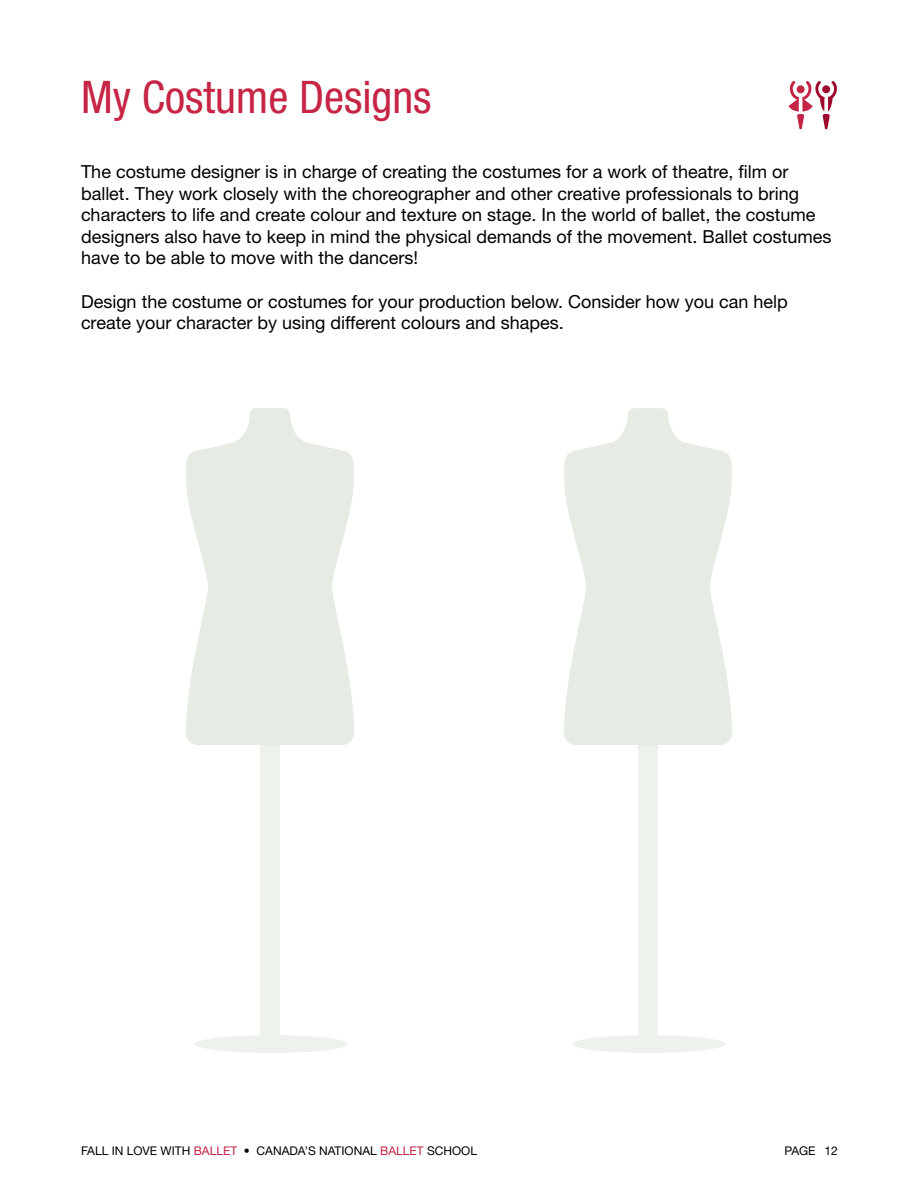
<style>
.page{position:relative;width:918px;height:1188px;background:#fff}
.page>*{position:absolute;margin:0;border:0;box-sizing:border-box;transform-origin:0 0}
.t1{font:condensed 45px "Helvetica Neue LT Std";color:#c62545}
.t2{font:18px/21.6px "Helvetica Neue LT Std";color:#000}
.t3{font:12px "Helvetica Neue LT Std";color:#000}
.s1{color:#c42445}
</style>
<div class="page">
<svg style="left:789px;top:81px;width:48px;height:49px"></svg>
<div style="left:195px;top:1035px;width:153px;height:18px;background:#edf2ed;border-radius:50%"></div>
<div style="left:260px;top:737px;width:19px;height:304px;background:#edf2ed"></div>
<svg style="left:186px;top:408px;width:168px;height:337px"></svg>
<div style="left:573px;top:1035px;width:153px;height:18px;background:#edf2ed;border-radius:50%"></div>
<div style="left:638px;top:737px;width:19px;height:304px;background:#edf2ed"></div>
<svg style="left:564px;top:408px;width:168px;height:337px"></svg>
<h1 class="t1" style="left:81px;top:71px;width:352px">My Costume Designs</h1>
<p class="t2" style="left:81px;top:160px;width:752px">The costume designer is in charge of creating the costumes for a work of theatre, film or ballet. They work closely with the choreographer and other creative professionals to bring characters to life and create colour and texture on stage. In the world of ballet, the costume designers also have to keep in mind the physical demands of the movement. Ballet costumes have to be able to move with the dancers!</p>
<p class="t2" style="left:81px;top:290px;width:708px">Design the costume or costumes for your production below. Consider how you can help create your character by using different colours and shapes.</p>
<p class="t3" style="left:81px;top:1144px;width:398px">FALL IN LOVE WITH <span class="s1">BALLET</span> • CANADA’S NATIONAL <span class="s1">BALLET</span> SCHOOL</p>
<p class="t3" style="left:784px;top:1144px;width:55px">PAGE 12</p>
</div>
